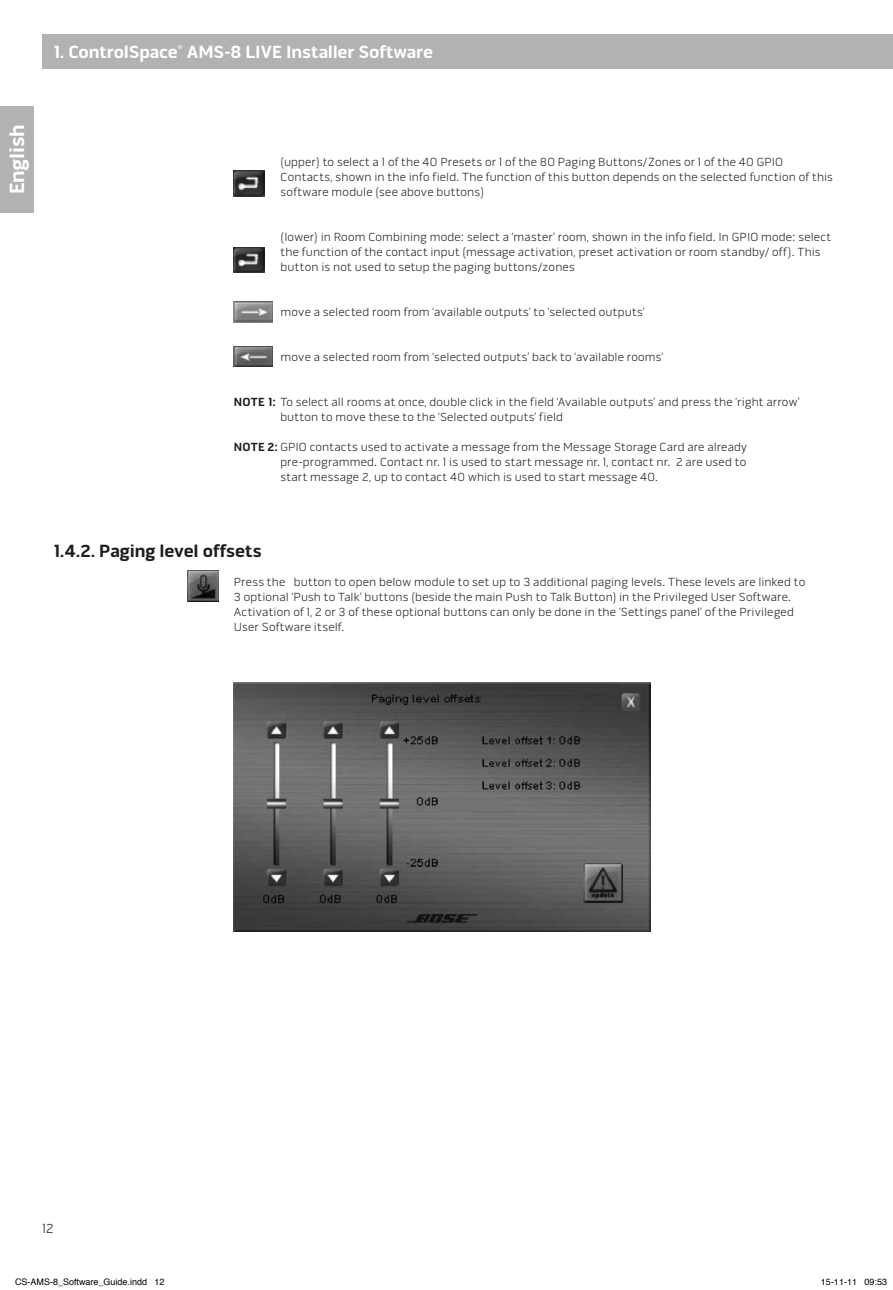
<style>
.page{position:relative;width:893px;height:1290px;background:#fff}
.page>*{position:absolute;margin:0;border:0;box-sizing:border-box;transform-origin:0 0}
.t1{font:700 21px "Bose Gothic";letter-spacing:-.015em;color:#fff}
.t2{font:700 18px "Bose Gothic";letter-spacing:-.005em;color:#fff}
.t3{font:700 18px "Bose Gothic";letter-spacing:-.005em;color:#1d1d1b}
.t4{font:300 13.5px "Bose Gothic";color:#1d1d1b}
.t5{font:300 12px/15px "Bose Gothic";letter-spacing:.015em;color:#1d1d1b}
.t6{font:9px "Helvetica";color:#000}
.t7{font:700 6px "Bose Gothic";color:#fff}
.s1{font-weight:700}
</style>
<div class="page">
<div style="left:43px;top:34px;width:850px;height:34px;background:#b2b2b2"></div>
<div style="left:0;top:106px;width:34px;height:106px;background:#b2b2b2"></div>
<img style="left:234px;top:171px;width:31px;height:25px">
<img style="left:234px;top:247px;width:31px;height:26px">
<img style="left:234px;top:301px;width:39px;height:22px">
<img style="left:234px;top:346px;width:39px;height:20px">
<img style="left:187px;top:570px;width:31px;height:31px">
<img style="left:234px;top:683px;width:416px;height:248px">
<h2 class="t2" style="left:54px;top:41px;width:125px">1. ControlSpace</h2>
<p class="t7" style="left:178px;top:44px;width:6px">®</p>
<h2 class="t2" style="left:187px;top:41px;width:248px">AMS-8 Live Installer Software</h2>
<h1 class="t1" style="left:5px;top:194px;width:71px;rotate:-90deg">English</h1>
<p class="t5" style="left:281px;top:155px;width:554px">(upper) to select a 1 of the 40 Presets or 1 of the 80 Paging Buttons/Zones or 1 of the 40 GPIO<br>Contacts, shown in the info field. The function of this button depends on the selected function of this software module (see above buttons)</p>
<p class="t5" style="left:281px;top:230px;width:552px">(lower) in Room Combining mode: select a ‘master’ room, shown in the info field. In GPIO mode: select the function of the contact input (message activation, preset activation or room standby/ off). This button is not used to setup the paging buttons/zones</p>
<p class="t5" style="left:281px;top:305px;width:366px">move a selected room from ‘available outputs’ to ‘selected outputs’</p>
<p class="t5" style="left:281px;top:350px;width:384px">move a selected room from ‘selected outputs’ back to ‘available rooms’</p>
<p class="t5" style="left:280px;top:395px;width:521px;text-indent:-46px"><span class="s1">NOTE 1:</span> To select all rooms at once, double click in the field ‘Available outputs’ and press the ‘right arrow’ button to move these to the ‘Selected outputs’ field</p>
<p class="t5" style="left:280px;top:440px;width:468px;text-align:justify;text-indent:-46px"><span class="s1">NOTE 2:</span> GPIO contacts used to activate a message from the Message Storage Card are already pre-programmed. Contact nr. 1 is used to start message nr. 1, contact nr. 2 are used to start message 2, up to contact 40 which is used to start message 40.</p>
<h2 class="t3" style="left:54px;top:540px;width:209px">1.4.2. Paging level offsets</h2>
<p class="t5" style="left:234px;top:575px;width:573px">Press the ❑ button to open below module to set up to 3 additional paging levels. These levels are linked to 3 optional ‘Push to Talk’ buttons (beside the main Push to Talk Button) in the Privileged User Software.<br>Activation of 1, 2 or 3 of these optional buttons can only be done in the ‘Settings panel’ of the Privileged User Software itself.</p>
<p class="t4" style="left:43px;top:1221px;width:13px">12</p>
<p class="t6" style="left:15px;top:1275px;width:151px">CS-AMS-8_Software_Guide.indd 12</p>
<p class="t6" style="left:821px;top:1275px;width:68px">15-11-11 09:53</p>
</div>
